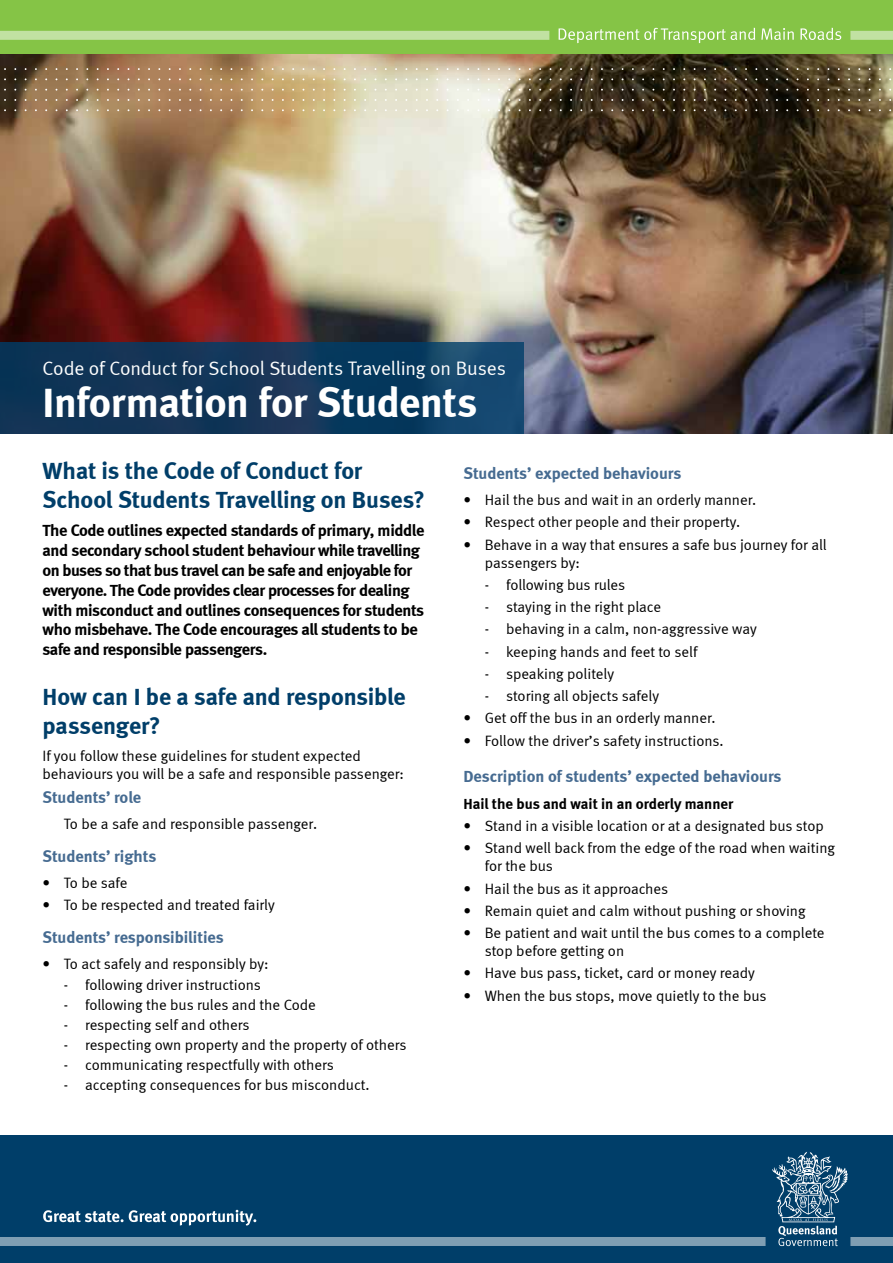
<style>
.page{position:relative;width:893px;height:1263px;background:#fff}
.page>*{position:absolute;margin:0;border:0;box-sizing:border-box;transform-origin:0 0}
.t1{font:700 42px "Meta";letter-spacing:-.01em;color:#fff}
.t2{font:700 24px/28.8px "Meta";letter-spacing:-.01em;color:#003e69}
.t3{font:19.5px "Meta Normal";letter-spacing:-.01em;color:#fff}
.t4{font:700 16.5px/19.8px "Meta";letter-spacing:-.025em;color:#000}
.t5{font:700 16.5px "Meta";color:#466b91}
.t6{font:15px/18px "Meta Normal";color:#000}
.t7{font:700 15px "Meta";color:#000}
</style>
<div class="page">
<img style="left:0;top:54px;width:893px;height:380px">
<svg style="left:0;top:342px;width:524px;height:92px;background:#11395c"></svg>
<div style="left:0;top:0;width:893px;height:54px;background:#85c446"></div>
<div style="left:0;top:1135px;width:893px;height:128px;background:#003e69"></div>
<svg style="left:772px;top:1152px;width:76px;height:94px"></svg>
<div style="left:0;top:1237px;width:766px;height:9px;background:#7f9eb3"></div>
<div style="left:850px;top:1237px;width:43px;height:9px;background:#7f9eb3"></div>
<svg style="left:43px;top:1210px;width:213px;height:15px"></svg>
<div style="left:0;top:31px;width:549px;height:9px;background:#c1e1a2"></div>
<div style="left:850px;top:31px;width:43px;height:9px;background:#c1e1a2"></div>
<svg style="left:559px;top:28px;width:282px;height:15px"></svg>
<h3 class="t3" style="left:43px;top:357px;width:465px">Code of Conduct for School Students Travelling on Buses</h3>
<h1 class="t1" style="left:43px;top:377px;width:436px">Information for Students</h1>
<h2 class="t2" style="left:43px;top:456px;width:384px">What is the Code of Conduct for<br>School Students Travelling on Buses?</h2>
<p class="t4" style="left:43px;top:520px;width:383px">The Code outlines expected standards of primary, middle and secondary school student behaviour while travelling on buses so that bus travel can be safe and enjoyable for everyone. The Code provides clear processes for dealing with misconduct and outlines consequences for students who misbehave. The Code encourages all students to be safe and responsible passengers.</p>
<h2 class="t2" style="left:43px;top:682px;width:365px">How can I be a safe and responsible passenger?</h2>
<p class="t6" style="left:43px;top:746px;width:363px">If you follow these guidelines for student expected behaviours you will be a safe and responsible passenger:</p>
<p class="t5" style="left:43px;top:787px;width:100px">Students’ role</p>
<p class="t6" style="left:64px;top:815px;width:255px">To be a safe and responsible passenger.</p>
<p class="t5" style="left:43px;top:846px;width:115px">Students’ rights</p>
<p class="t6" style="left:43px;top:874px;width:87px">• To be safe</p>
<p class="t6" style="left:43px;top:896px;width:234px">• To be respected and treated fairly</p>
<p class="t5" style="left:43px;top:927px;width:183px">Students’ responsibilities</p>
<p class="t6" style="left:43px;top:955px;width:228px">• To act safely and responsibly by:</p>
<p class="t6" style="left:64px;top:975px;width:199px">- following driver instructions</p>
<p class="t6" style="left:64px;top:995px;width:254px">- following the bus rules and the Code</p>
<p class="t6" style="left:64px;top:1015px;width:187px">- respecting self and others</p>
<p class="t6" style="left:64px;top:1035px;width:344px">- respecting own property and the property of others</p>
<p class="t6" style="left:64px;top:1056px;width:272px">- communicating respectfully with others</p>
<p class="t6" style="left:64px;top:1076px;width:307px">- accepting consequences for bus misconduct.</p>
<p class="t5" style="left:463px;top:463px;width:219px">Students’ expected behaviours</p>
<p class="t6" style="left:463px;top:491px;width:294px">• Hail the bus and wait in an orderly manner.</p>
<p class="t6" style="left:463px;top:513px;width:278px">• Respect other people and their property.</p>
<p class="t6" style="left:485px;top:535px;width:343px;text-indent:-21px">• Behave in a way that ensures a safe bus journey for all passengers by:</p>
<p class="t6" style="left:485px;top:575px;width:142px">- following bus rules</p>
<p class="t6" style="left:485px;top:598px;width:178px">- staying in the right place</p>
<p class="t6" style="left:485px;top:620px;width:274px">- behaving in a calm, non-aggressive way</p>
<p class="t6" style="left:485px;top:642px;width:214px">- keeping hands and feet to self</p>
<p class="t6" style="left:485px;top:664px;width:131px">- speaking politely</p>
<p class="t6" style="left:485px;top:687px;width:176px">- storing all objects safely</p>
<p class="t6" style="left:463px;top:709px;width:254px">• Get off the bus in an orderly manner.</p>
<p class="t6" style="left:463px;top:731px;width:262px">• Follow the driver’s safety instructions.</p>
<p class="t5" style="left:463px;top:767px;width:320px">Description of students’ expected behaviours</p>
<p class="t7" style="left:463px;top:795px;width:271px">Hail the bus and wait in an orderly manner</p>
<p class="t6" style="left:463px;top:817px;width:362px">• Stand in a visible location or at a designated bus stop</p>
<p class="t6" style="left:485px;top:839px;width:352px;text-indent:-21px">• Stand well back from the edge of the road when waiting for the bus</p>
<p class="t6" style="left:463px;top:879px;width:206px">• Hail the bus as it approaches</p>
<p class="t6" style="left:463px;top:901px;width:344px">• Remain quiet and calm without pushing or shoving</p>
<p class="t6" style="left:485px;top:924px;width:341px;text-indent:-21px">• Be patient and wait until the bus comes to a complete stop before getting on</p>
<p class="t6" style="left:463px;top:964px;width:293px">• Have bus pass, ticket, card or money ready</p>
<p class="t6" style="left:463px;top:986px;width:305px">• When the bus stops, move quietly to the bus</p>
</div>
